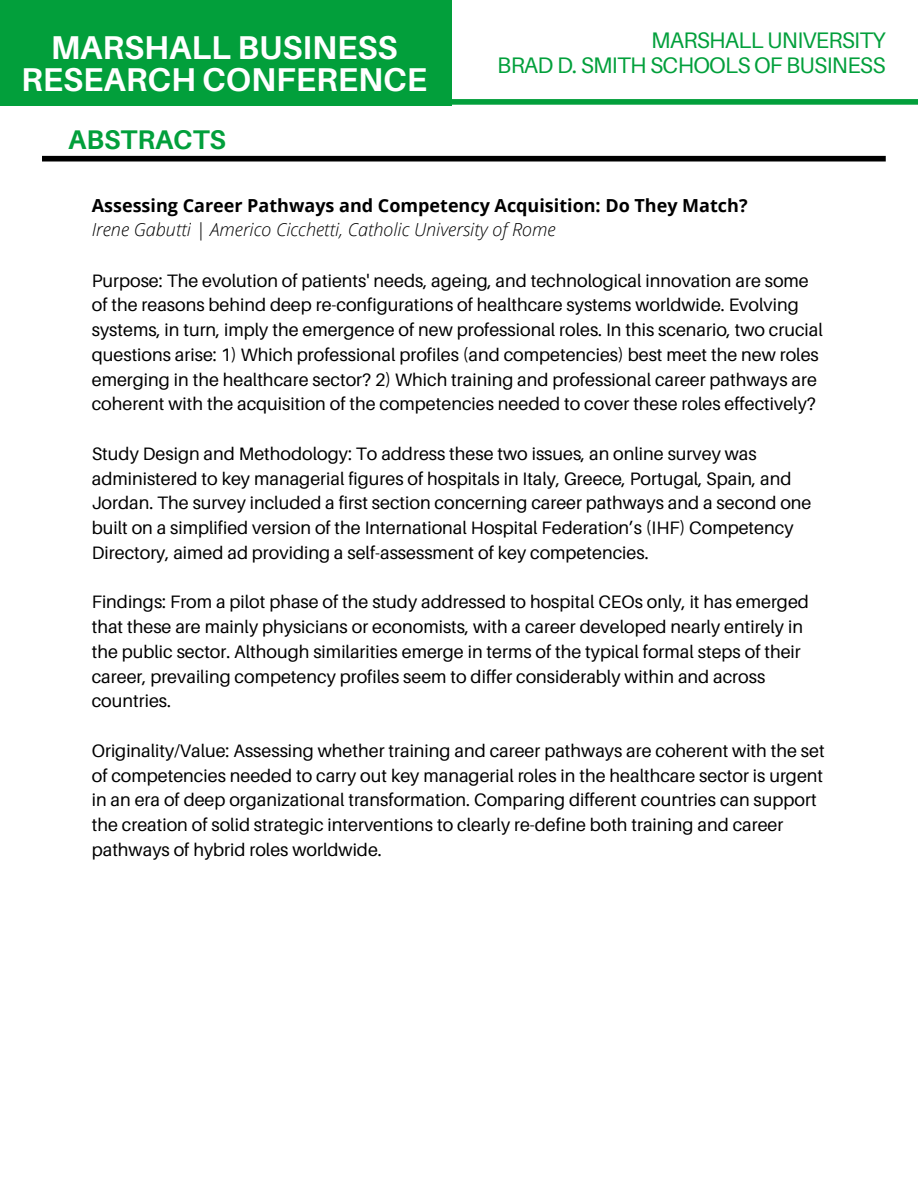
<style>
.page{position:relative;width:918px;height:1188px;background:#fff}
.page>*{position:absolute;margin:0;border:0;box-sizing:border-box;transform-origin:0 0}
.t1{font:700 33px/32.7px "Aileron";color:#fff;text-align:center}
.t2{font:700 27px "Aileron";color:#029f3b}
.t3{font:22.5px/25.8px "Aileron";letter-spacing:-.03em;color:#029f3b;text-align:right}
.t4{font:18px/24.8px "Aileron";color:#000}
.t5{font:700 18px "Open Sans";color:#000}
.t6{font:italic 300 18px "Open Sans";color:#000}
</style>
<div class="page">
<div style="left:255px;top:99px;width:663px;height:6px;background:#029f3b"></div>
<div style="left:42px;top:156px;width:844px;height:6px;background:#000"></div>
<div style="left:0;top:0;width:452px;height:106px;background:#029f3b"></div>
<h1 class="t1" style="left:21px;top:30px;width:407px">MARSHALL BUSINESS<br>RESEARCH CONFERENCE</h1>
<p class="t3" style="left:497px;top:26px;width:390px">MARSHALL UNIVERSITY<br>BRAD D. SMITH SCHOOLS OF BUSINESS</p>
<h2 class="t2" style="left:68px;top:123px;width:159px">ABSTRACTS</h2>
<p class="t5" style="left:92px;top:192px;width:657px">Assessing Career Pathways and Competency Acquisition: Do They Match?</p>
<p class="t6" style="left:92px;top:217px;width:465px">Irene Gabutti | Americo Cicchetti, Catholic University of Rome</p>
<p class="t4" style="left:92px;top:267px;width:733px">Purpose: The evolution of patients' needs, ageing, and technological innovation are some of the reasons behind deep re-configurations of healthcare systems worldwide. Evolving systems, in turn, imply the emergence of new professional roles. In this scenario, two crucial questions arise: 1) Which professional profiles (and competencies) best meet the new roles emerging in the healthcare sector? 2) Which training and professional career pathways are coherent with the acquisition of the competencies needed to cover these roles effectively?</p>
<p class="t4" style="left:92px;top:441px;width:721px">Study Design and Methodology: To address these two issues, an online survey was administered to key managerial figures of hospitals in Italy, Greece, Portugal, Spain, and Jordan. The survey included a first section concerning career pathways and a second one built on a simplified version of the International Hospital Federation’s (IHF) Competency Directory, aimed ad providing a self-assessment of key competencies.</p>
<p class="t4" style="left:92px;top:589px;width:719px">Findings: From a pilot phase of the study addressed to hospital CEOs only, it has emerged that these are mainly physicians or economists, with a career developed nearly entirely in the public sector. Although similarities emerge in terms of the typical formal steps of their career, prevailing competency profiles seem to differ considerably within and across countries.</p>
<p class="t4" style="left:92px;top:738px;width:734px">Originality/Value: Assessing whether training and career pathways are coherent with the set of competencies needed to carry out key managerial roles in the healthcare sector is urgent in an era of deep organizational transformation. Comparing different countries can support the creation of solid strategic interventions to clearly re-define both training and career pathways of hybrid roles worldwide.</p>
</div>
